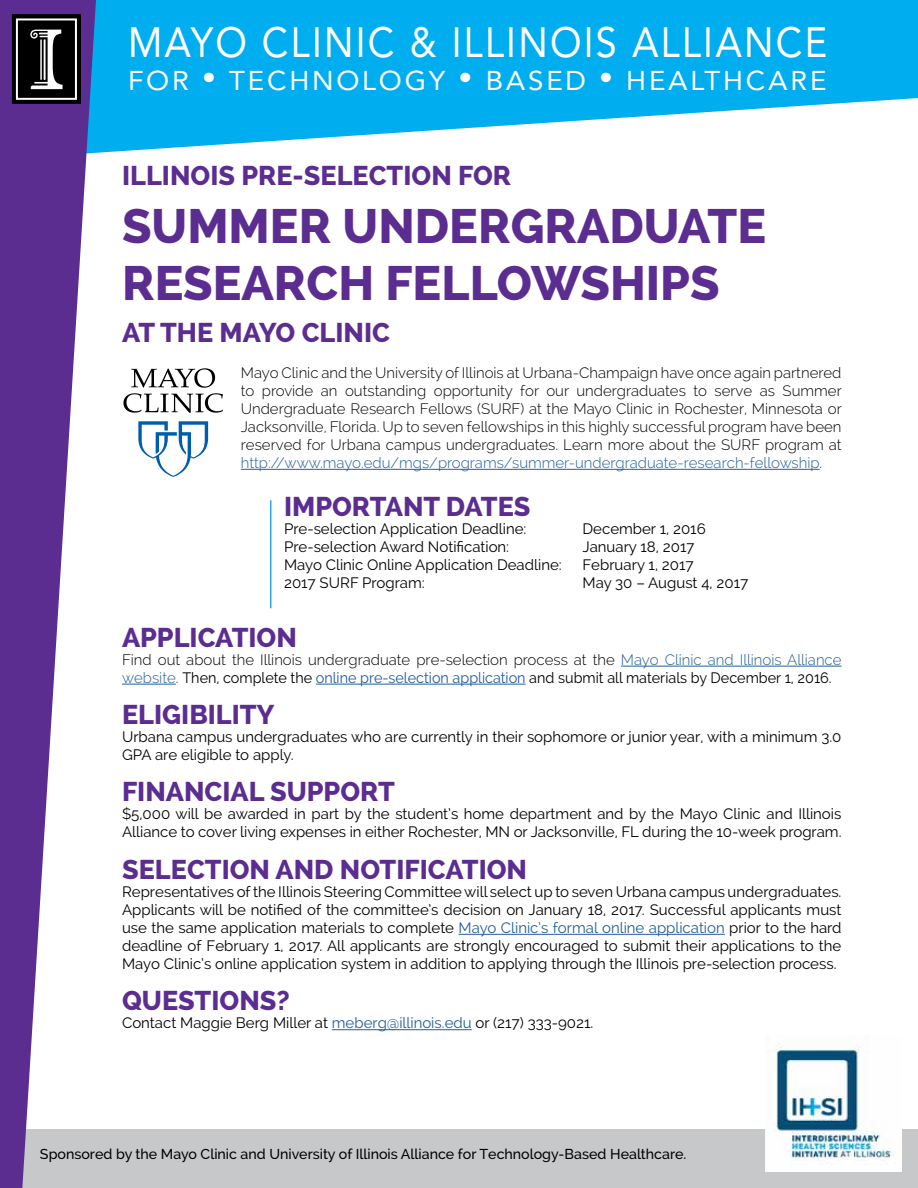
<style>
.page{position:relative;width:918px;height:1188px;background:#fff}
.page>*{position:absolute;margin:0;border:0;box-sizing:border-box;transform-origin:0 0}
.t1{font:800 48px/57.6px "Raleway";color:#5c2d90}
.t2{font:42px "Avenir LT Std";letter-spacing:.06em;color:#fff;scale:.9 1}
.t3{font:800 27px "Raleway";color:#5c2d90}
.t4{font:27px "Avenir LT Std";letter-spacing:.1em;color:#fff}
.t5{font:15px/18px "Raleway";color:#000}
.t6{font:300 15px/18px "Raleway";color:#000;text-align:justify}
.t7{font:500 14.25px "Raleway";color:#000}
.s1{color:#215e9e}
.s2{font-weight:400}
.s3{font-weight:400;color:#215e9e}
</style>
<div class="page">
<svg style="left:96px;top:0;width:822px;height:153px;fill:#00aeef"></svg>
<hr style="left:241px;top:469px;width:579px;height:1px;background:#215e9e">
<hr style="left:621px;top:666px;width:220px;height:1px;background:#215e9e">
<hr style="left:122px;top:684px;width:54px;height:1px;background:#215e9e">
<hr style="left:316px;top:684px;width:210px;height:1px;background:#215e9e">
<hr style="left:459px;top:934px;width:266px;height:1px;background:#215e9e">
<hr style="left:332px;top:1029px;width:140px;height:1px;background:#215e9e">
<div style="left:16px;top:1130px;width:902px;height:58px;background:#c7c8ca"></div>
<hr style="left:270px;top:500px;width:2px;height:108px;background:#28aae1">
<svg style="left:0;top:0;width:96px;height:1188px;fill:#5c2d91"></svg>
<svg style="left:138px;top:421px;width:70px;height:56px"></svg>
<svg style="left:123px;top:368px;width:100px;height:45px"></svg>
<img style="left:766px;top:1044px;width:136px;height:128px">
<div style="left:12px;top:14px;width:69px;height:90px;border:6px solid #000"></div>
<div style="left:16px;top:18px;width:61px;height:82px;background:#000;border:2px solid #fff"></div>
<svg style="left:30px;top:30px;width:33px;height:59px"></svg>
<hr style="left:40px;top:39px;width:2px;height:41px;background:#fff">
<hr style="left:44px;top:39px;width:2px;height:41px;background:#fff">
<h2 class="t2" style="left:128px;top:18px;width:778px">MAYO CLINIC &amp; ILLINOIS ALLIANCE</h2>
<h3 class="t4" style="left:128px;top:65px;width:700px">FOR • TECHNOLOGY • BASED • HEALTHCARE</h3>
<h3 class="t3" style="left:122px;top:160px;width:391px">ILLINOIS PRE-SELECTION FOR</h3>
<h1 class="t1" style="left:122px;top:197px;width:646px">SUMMER UNDERGRADUATE<br>RESEARCH FELLOWSHIPS</h1>
<h3 class="t3" style="left:122px;top:317px;width:270px">AT THE MAYO CLINIC</h3>
<p class="t6" style="left:241px;top:363px;width:602px">Mayo Clinic and the University of Illinois at Urbana-Champaign have once again partnered to provide an outstanding opportunity for our undergraduates to serve as Summer Undergraduate Research Fellows (SURF) at the Mayo Clinic in Rochester, Minnesota or Jacksonville, Florida. Up to seven fellowships in this highly successful program have been reserved for Urbana campus undergraduates. Learn more about the SURF program at <span class="s1">http://www.mayo.edu/mgs/programs/summer-undergraduate-research-fellowship</span>.</p>
<h3 class="t3" style="left:284px;top:491px;width:248px">IMPORTANT DATES</h3>
<p class="t5" style="left:284px;top:520px;width:244px">Pre-selection Application Deadline:</p>
<p class="t5" style="left:583px;top:520px;width:125px">December 1, 2016</p>
<p class="t5" style="left:284px;top:538px;width:227px">Pre-selection Award Notification:</p>
<p class="t5" style="left:583px;top:538px;width:114px">January 18, 2017</p>
<p class="t5" style="left:284px;top:556px;width:279px">Mayo Clinic Online Application Deadline:</p>
<p class="t5" style="left:583px;top:556px;width:113px">February 1, 2017</p>
<p class="t5" style="left:284px;top:574px;width:142px">2017 SURF Program:</p>
<p class="t5" style="left:583px;top:574px;width:167px">May 30 – August 4, 2017</p>
<h3 class="t3" style="left:122px;top:622px;width:176px">APPLICATION</h3>
<p class="t6" style="left:122px;top:650px;width:721px">Find out about the Illinois undergraduate pre-selection process at the <span class="s1">Mayo Clinic and Illinois Alliance website</span>. <span class="s2">Then, complete the</span> <span class="s3">online pre-selection application</span> <span class="s2">and submit all materials by December 1, 2016.</span></p>
<h3 class="t3" style="left:122px;top:699px;width:154px">ELIGIBILITY</h3>
<p class="t5" style="left:122px;top:728px;width:721px">Urbana campus undergraduates who are currently in their sophomore or junior year, with a minimum 3.0<br>GPA are eligible to apply.</p>
<h3 class="t3" style="left:122px;top:777px;width:274px">FINANCIAL SUPPORT</h3>
<p class="t5" style="left:122px;top:805px;width:721px">$5,000 will be awarded in part by the student’s home department and by the Mayo Clinic and Illinois<br>Alliance to cover living expenses in either Rochester, MN or Jacksonville, FL during the 10-week program.</p>
<h3 class="t3" style="left:122px;top:854px;width:407px">SELECTION AND NOTIFICATION</h3>
<p class="t5" style="left:122px;top:883px;width:721px;text-align:justify">Representatives of the Illinois Steering Committee will select up to seven Urbana campus undergraduates.<br>Applicants will be notified of the committee’s decision on January 18, 2017. Successful applicants must use the same application materials to complete <span class="s1">Mayo Clinic’s formal online application</span> prior to the hard deadline of February 1, 2017. All applicants are strongly encouraged to submit their applications to the Mayo Clinic’s online application system in addition to applying through the Illinois pre-selection process.</p>
<h3 class="t3" style="left:122px;top:985px;width:169px">QUESTIONS?</h3>
<p class="t5" style="left:122px;top:1014px;width:473px">Contact Maggie Berg Miller at <span class="s1">meberg@illinois.edu</span> or (217) 333-9021.</p>
<p class="t7" style="left:40px;top:1146px;width:648px">Sponsored by the Mayo Clinic and University of Illinois Alliance for Technology-Based Healthcare.</p>
</div>
